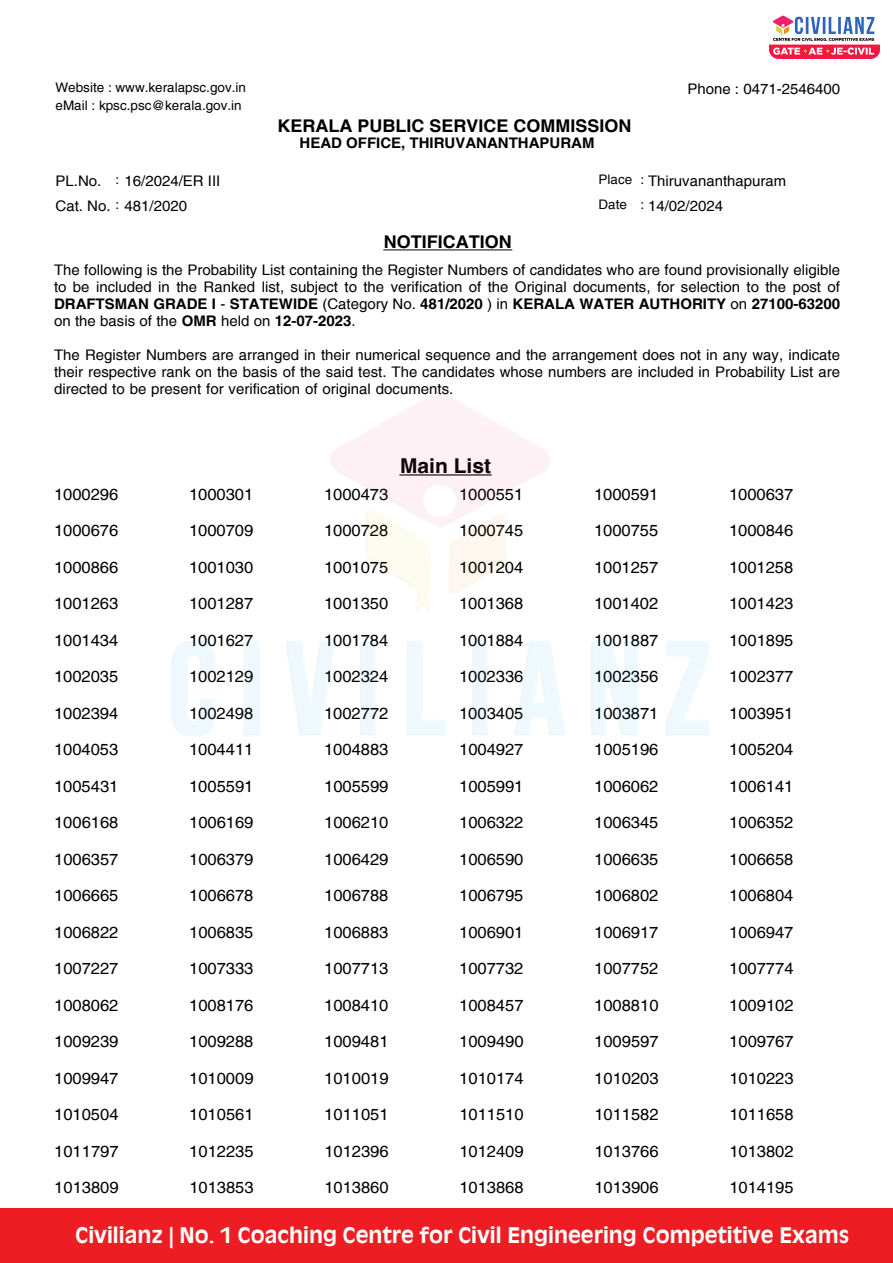
<style>
.page{position:relative;width:893px;height:1263px;background:#fff}
.page>*{position:absolute;margin:0;border:0;box-sizing:border-box;transform-origin:0 0}
.t1{font:700 21px "Antique Olive";color:#fff}
.t2{font:700 20.4px "Helvetica";color:#000}
.t3{font:700 17.55px "Helvetica";color:#000}
.t4{font:16.05px "Helvetica";color:#000}
.t5{font:14.55px/17.1px "Helvetica";color:#000;text-align:justify}
.t6{font:700 14.55px "Helvetica";color:#000}
.t7{font:13.2px/24.8px "Helvetica";color:#000}
.s1{font-size:13.2px}
.s2{font-weight:700}
</style>
<div class="page">
<img style="left:770px;top:15px;width:109px;height:43px">
<div style="left:0;top:1209px;width:893px;height:54px;background:#ee1d23"></div>
<hr style="left:384px;top:249px;width:128px;height:1px;background:#000">
<img style="left:171px;top:394px;width:538px;height:342px">
<p class="t7" style="left:56px;top:75px;width:192px">Website : www.keralapsc.gov.in</p>
<p class="t7" style="left:56px;top:93px;width:188px">eMail : kpsc.psc@kerala.gov.in</p>
<p class="t3" style="left:277px;top:115px;width:356px">KERALA PUBLIC SERVICE COMMISSION</p>
<p class="t6" style="left:300px;top:134px;width:296px">HEAD OFFICE, THIRUVANANTHAPURAM</p>
<p class="t5" style="left:687px;top:80px;width:154px">Phone : 0471-2546400</p>
<p class="t5" style="left:56px;top:172px;width:47px">PL.No.</p>
<p class="t5" style="left:116px;top:172px;width:106px"><span class="s1">:</span> 16/2024/ER III</p>
<p class="t7" style="left:598px;top:167px;width:35px">Place<br>Date</p>
<p class="t5" style="left:641px;top:168px;width:147px;line-height:24.8px"><span class="s1">:</span> Thiruvananthapuram <span class="s1">:</span> 14/02/2024</p>
<p class="t5" style="left:56px;top:197px;width:133px">Cat. No. <span class="s1">:</span> 481/2020</p>
<p class="t3" style="left:384px;top:231px;width:129px">NOTIFICATION</p>
<p class="t5" style="left:54px;top:261px;width:788px">The following is the Probability List containing the Register Numbers of candidates who are found provisionally eligible to be included in the Ranked list, subject to the verification of the Original documents, for selection to the post of <span class="s2">DRAFTSMAN GRADE I</span> - <span class="s2">STATEWIDE</span> (Category No. <span class="s2">481/2020</span> ) in <span class="s2">KERALA WATER AUTHORITY</span> on <span class="s2">27100-63200 </span>on the basis of the <span class="s2">OMR</span> held on <span class="s2">12-07-2023</span>.</p>
<p class="t5" style="left:54px;top:347px;width:788px">The Register Numbers are arranged in their numerical sequence and the arrangement does not in any way, indicate their respective rank on the basis of the said test. The candidates whose numbers are included in Probability List are directed to be present for verification of original documents.</p>
<p class="t2" style="left:400px;top:454px;width:93px">Main List</p>
<p class="t4" style="left:54px;top:485px;width:66px">1000296</p>
<p class="t4" style="left:189px;top:485px;width:66px">1000301</p>
<p class="t4" style="left:324px;top:485px;width:66px">1000473</p>
<p class="t4" style="left:459px;top:485px;width:66px">1000551</p>
<p class="t4" style="left:594px;top:485px;width:66px">1000591</p>
<p class="t4" style="left:729px;top:485px;width:66px">1000637</p>
<p class="t4" style="left:54px;top:521px;width:66px">1000676</p>
<p class="t4" style="left:189px;top:521px;width:66px">1000709</p>
<p class="t4" style="left:324px;top:521px;width:66px">1000728</p>
<p class="t4" style="left:459px;top:521px;width:66px">1000745</p>
<p class="t4" style="left:594px;top:521px;width:66px">1000755</p>
<p class="t4" style="left:729px;top:521px;width:66px">1000846</p>
<p class="t4" style="left:54px;top:558px;width:66px">1000866</p>
<p class="t4" style="left:189px;top:558px;width:66px">1001030</p>
<p class="t4" style="left:324px;top:558px;width:66px">1001075</p>
<p class="t4" style="left:459px;top:558px;width:66px">1001204</p>
<p class="t4" style="left:594px;top:558px;width:66px">1001257</p>
<p class="t4" style="left:729px;top:558px;width:66px">1001258</p>
<p class="t4" style="left:54px;top:594px;width:66px">1001263</p>
<p class="t4" style="left:189px;top:594px;width:66px">1001287</p>
<p class="t4" style="left:324px;top:594px;width:66px">1001350</p>
<p class="t4" style="left:459px;top:594px;width:66px">1001368</p>
<p class="t4" style="left:594px;top:594px;width:66px">1001402</p>
<p class="t4" style="left:729px;top:594px;width:66px">1001423</p>
<p class="t4" style="left:54px;top:631px;width:66px">1001434</p>
<p class="t4" style="left:189px;top:631px;width:66px">1001627</p>
<p class="t4" style="left:324px;top:631px;width:66px">1001784</p>
<p class="t4" style="left:459px;top:631px;width:66px">1001884</p>
<p class="t4" style="left:594px;top:631px;width:66px">1001887</p>
<p class="t4" style="left:729px;top:631px;width:66px">1001895</p>
<p class="t4" style="left:54px;top:667px;width:66px">1002035</p>
<p class="t4" style="left:189px;top:667px;width:66px">1002129</p>
<p class="t4" style="left:324px;top:667px;width:66px">1002324</p>
<p class="t4" style="left:459px;top:667px;width:66px">1002336</p>
<p class="t4" style="left:594px;top:667px;width:66px">1002356</p>
<p class="t4" style="left:729px;top:667px;width:66px">1002377</p>
<p class="t4" style="left:54px;top:704px;width:66px">1002394</p>
<p class="t4" style="left:189px;top:704px;width:66px">1002498</p>
<p class="t4" style="left:324px;top:704px;width:66px">1002772</p>
<p class="t4" style="left:459px;top:704px;width:66px">1003405</p>
<p class="t4" style="left:594px;top:704px;width:66px">1003871</p>
<p class="t4" style="left:729px;top:704px;width:66px">1003951</p>
<p class="t4" style="left:54px;top:740px;width:66px">1004053</p>
<p class="t4" style="left:189px;top:740px;width:66px">1004411</p>
<p class="t4" style="left:324px;top:740px;width:66px">1004883</p>
<p class="t4" style="left:459px;top:740px;width:66px">1004927</p>
<p class="t4" style="left:594px;top:740px;width:66px">1005196</p>
<p class="t4" style="left:729px;top:740px;width:66px">1005204</p>
<p class="t4" style="left:54px;top:777px;width:66px">1005431</p>
<p class="t4" style="left:189px;top:777px;width:66px">1005591</p>
<p class="t4" style="left:324px;top:777px;width:66px">1005599</p>
<p class="t4" style="left:459px;top:777px;width:66px">1005991</p>
<p class="t4" style="left:594px;top:777px;width:66px">1006062</p>
<p class="t4" style="left:729px;top:777px;width:66px">1006141</p>
<p class="t4" style="left:54px;top:813px;width:66px">1006168</p>
<p class="t4" style="left:189px;top:813px;width:66px">1006169</p>
<p class="t4" style="left:324px;top:813px;width:66px">1006210</p>
<p class="t4" style="left:459px;top:813px;width:66px">1006322</p>
<p class="t4" style="left:594px;top:813px;width:66px">1006345</p>
<p class="t4" style="left:729px;top:813px;width:66px">1006352</p>
<p class="t4" style="left:54px;top:850px;width:66px">1006357</p>
<p class="t4" style="left:189px;top:850px;width:66px">1006379</p>
<p class="t4" style="left:324px;top:850px;width:66px">1006429</p>
<p class="t4" style="left:459px;top:850px;width:66px">1006590</p>
<p class="t4" style="left:594px;top:850px;width:66px">1006635</p>
<p class="t4" style="left:729px;top:850px;width:66px">1006658</p>
<p class="t4" style="left:54px;top:886px;width:66px">1006665</p>
<p class="t4" style="left:189px;top:886px;width:66px">1006678</p>
<p class="t4" style="left:324px;top:886px;width:66px">1006788</p>
<p class="t4" style="left:459px;top:886px;width:66px">1006795</p>
<p class="t4" style="left:594px;top:886px;width:66px">1006802</p>
<p class="t4" style="left:729px;top:886px;width:66px">1006804</p>
<p class="t4" style="left:54px;top:923px;width:66px">1006822</p>
<p class="t4" style="left:189px;top:923px;width:66px">1006835</p>
<p class="t4" style="left:324px;top:923px;width:66px">1006883</p>
<p class="t4" style="left:459px;top:923px;width:66px">1006901</p>
<p class="t4" style="left:594px;top:923px;width:66px">1006917</p>
<p class="t4" style="left:729px;top:923px;width:66px">1006947</p>
<p class="t4" style="left:54px;top:959px;width:66px">1007227</p>
<p class="t4" style="left:189px;top:959px;width:66px">1007333</p>
<p class="t4" style="left:324px;top:959px;width:66px">1007713</p>
<p class="t4" style="left:459px;top:959px;width:66px">1007732</p>
<p class="t4" style="left:594px;top:959px;width:66px">1007752</p>
<p class="t4" style="left:729px;top:959px;width:66px">1007774</p>
<p class="t4" style="left:54px;top:996px;width:66px">1008062</p>
<p class="t4" style="left:189px;top:996px;width:66px">1008176</p>
<p class="t4" style="left:324px;top:996px;width:66px">1008410</p>
<p class="t4" style="left:459px;top:996px;width:66px">1008457</p>
<p class="t4" style="left:594px;top:996px;width:66px">1008810</p>
<p class="t4" style="left:729px;top:996px;width:66px">1009102</p>
<p class="t4" style="left:54px;top:1032px;width:66px">1009239</p>
<p class="t4" style="left:189px;top:1032px;width:66px">1009288</p>
<p class="t4" style="left:324px;top:1032px;width:66px">1009481</p>
<p class="t4" style="left:459px;top:1032px;width:66px">1009490</p>
<p class="t4" style="left:594px;top:1032px;width:66px">1009597</p>
<p class="t4" style="left:729px;top:1032px;width:66px">1009767</p>
<p class="t4" style="left:54px;top:1069px;width:66px">1009947</p>
<p class="t4" style="left:189px;top:1069px;width:66px">1010009</p>
<p class="t4" style="left:324px;top:1069px;width:66px">1010019</p>
<p class="t4" style="left:459px;top:1069px;width:66px">1010174</p>
<p class="t4" style="left:594px;top:1069px;width:66px">1010203</p>
<p class="t4" style="left:729px;top:1069px;width:66px">1010223</p>
<p class="t4" style="left:54px;top:1105px;width:66px">1010504</p>
<p class="t4" style="left:189px;top:1105px;width:66px">1010561</p>
<p class="t4" style="left:324px;top:1105px;width:66px">1011051</p>
<p class="t4" style="left:459px;top:1105px;width:66px">1011510</p>
<p class="t4" style="left:594px;top:1105px;width:66px">1011582</p>
<p class="t4" style="left:729px;top:1105px;width:66px">1011658</p>
<p class="t4" style="left:54px;top:1142px;width:66px">1011797</p>
<p class="t4" style="left:189px;top:1142px;width:66px">1012235</p>
<p class="t4" style="left:324px;top:1142px;width:66px">1012396</p>
<p class="t4" style="left:459px;top:1142px;width:66px">1012409</p>
<p class="t4" style="left:594px;top:1142px;width:66px">1013766</p>
<p class="t4" style="left:729px;top:1142px;width:66px">1013802</p>
<p class="t4" style="left:54px;top:1178px;width:66px">1013809</p>
<p class="t4" style="left:189px;top:1178px;width:66px">1013853</p>
<p class="t4" style="left:324px;top:1178px;width:66px">1013860</p>
<p class="t4" style="left:459px;top:1178px;width:66px">1013868</p>
<p class="t4" style="left:594px;top:1178px;width:66px">1013906</p>
<p class="t4" style="left:729px;top:1178px;width:66px">1014195</p>
<h1 class="t1" style="left:76px;top:1222px;width:775px">Civilianz | No. 1 Coaching Centre for Civil Engineering Competitive Exams</h1>
</div>
